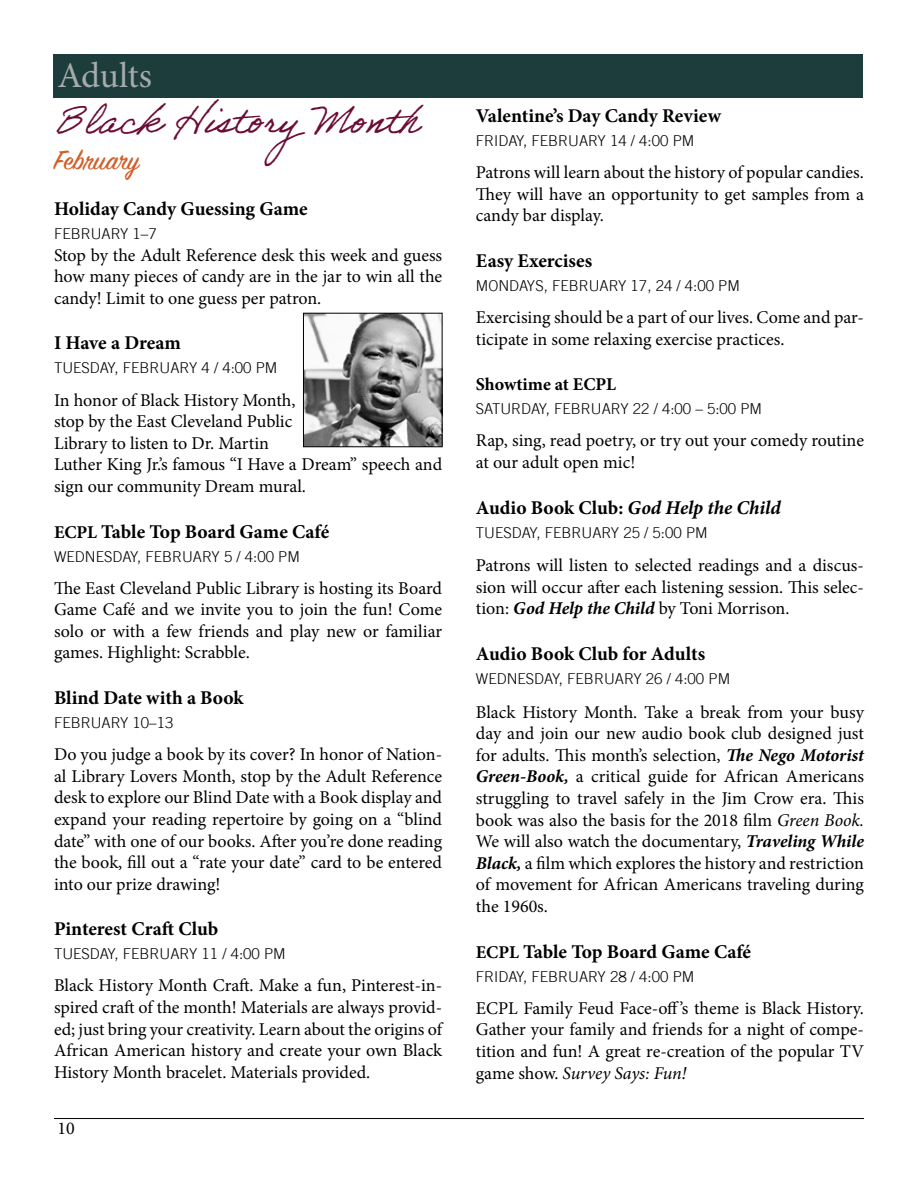
<style>
.page{position:relative;width:918px;height:1188px;background:#fff}
.page>*{position:absolute;margin:0;border:0;box-sizing:border-box;transform-origin:0 0}
.t1{font:39px "Adobe Handwriting Ernie";color:#6b0c36}
.t2{font:36px "Minion Pro";letter-spacing:-.01em;color:#a5abab}
.t3{font:30px "Sign Painter House Script";color:#d15e28}
.t4{font:700 19.5px "Minion Pro";color:#000}
.t5{font:italic 700 19.5px "Minion Pro";letter-spacing:-.005em;color:#000}
.t6{font:18px/21.6px "Minion Pro";letter-spacing:-.005em;color:#000;text-align:justify}
.t7{font:700 18px "Minion Pro";color:#000}
.t8{font:300 15px "Trade Gothic";color:#000}
.s1{font-size:18px}
.s2{font-style:normal}
.s3{font-weight:700;font-style:italic}
.s4{font-style:italic}
</style>
<div class="page">
<div style="left:53px;top:54px;width:810px;height:43px;background:#1d3c3c"></div>
<hr style="left:54px;top:1118px;width:810px;height:1px;background:#000">
<img style="left:305px;top:315px;width:135px;height:130px">
<div style="left:303px;top:313px;width:139px;height:134px;border:1px solid #000"></div>
<h2 class="t2" style="left:57px;top:51px;width:96px">Adults</h2>
<h1 class="t1" style="left:54px;top:97px;width:366px">Black HistoryMonth</h1>
<h3 class="t3" style="left:54px;top:142px;width:87px">February</h3>
<p class="t4" style="left:54px;top:195px;width:255px">Holiday Candy Guessing Game</p>
<p class="t8" style="left:54px;top:225px;width:104px">FEBRUARY 1–7</p>
<p class="t6" style="left:54px;top:244px;width:390px">Stop by the Adult Reference desk this week and guess how many pieces of candy are in the jar to win all the candy! Limit to one guess per patron.</p>
<p class="t4" style="left:54px;top:330px;width:129px">I Have a Dream</p>
<p class="t8" style="left:54px;top:359px;width:225px">TUESDAY, FEBRUARY 4 / 4:00 PM</p>
<p class="t6" style="left:54px;top:389px;width:390px;text-align:left">In honor of Black History Month,<br>stop by the East Cleveland Public<br>Library to listen to Dr. Martin<br>Luther King Jr.’s famous “I Have a Dream” speech and sign our community Dream mural.</p>
<p class="t4" style="left:54px;top:518px;width:277px"><span class="s1">ECPL</span> Table Top Board Game Café</p>
<p class="t8" style="left:54px;top:547px;width:247px">WEDNESDAY, FEBRUARY 5 / 4:00 PM</p>
<p class="t6" style="left:54px;top:577px;width:390px">The East Cleveland Public Library is hosting its Board Game Café and we invite you to join the fun! Come solo or with a few friends and play new or familiar games. Highlight: Scrabble.</p>
<p class="t4" style="left:54px;top:684px;width:191px">Blind Date with a Book</p>
<p class="t8" style="left:54px;top:714px;width:121px">FEBRUARY 10–13</p>
<p class="t6" style="left:54px;top:744px;width:390px">Do you judge a book by its cover? In honor of Nation&shy;al Library Lovers Month, stop by the Adult Reference desk to explore our Blind Date with a Book display and expand your reading repertoire by going on a “blind date” with one of our books. After you’re done reading the book, fill out a “rate your date” card to be entered into our prize drawing!</p>
<p class="t4" style="left:54px;top:915px;width:166px">Pinterest Craft Club</p>
<p class="t8" style="left:54px;top:945px;width:233px">TUESDAY, FEBRUARY 11 / 4:00 PM</p>
<p class="t6" style="left:54px;top:975px;width:390px">Black History Month Craft. Make a fun, Pinterest-in&shy;spired craft of the month! Materials are always provid&shy;ed; just bring your creativity. Learn about the origins of African American history and create your own Black History Month bracelet. Materials provided.</p>
<p class="t6" style="left:57px;top:1117px;width:19px">10</p>
<p class="t4" style="left:476px;top:102px;width:247px">Valentine’s Day Candy Review</p>
<p class="t8" style="left:476px;top:132px;width:220px">FRIDAY, FEBRUARY 14 / 4:00 PM</p>
<p class="t6" style="left:476px;top:162px;width:390px">Patrons will learn about the history of popular candies.<br>They will have an opportunity to get samples from a candy bar display.</p>
<p class="t4" style="left:476px;top:247px;width:118px">Easy Exercises</p>
<p class="t8" style="left:476px;top:277px;width:266px">MONDAYS, FEBRUARY 17, 24 / 4:00 PM</p>
<p class="t6" style="left:476px;top:307px;width:390px">Exercising should be a part of our lives. Come and par&shy;ticipate in some relaxing exercise practices.</p>
<p class="t7" style="left:476px;top:372px;width:142px">Showtime at ECPL</p>
<p class="t8" style="left:476px;top:400px;width:288px">SATURDAY, FEBRUARY 22 / 4:00 – 5:00 PM</p>
<p class="t6" style="left:476px;top:430px;width:390px">Rap, sing, read poetry, or try out your comedy routine at our adult open mic!</p>
<p class="t5" style="left:476px;top:494px;width:307px"><span class="s2">Audio Book Club:</span> God Help the Child</p>
<p class="t8" style="left:476px;top:523px;width:233px">TUESDAY, FEBRUARY 25 / 5:00 PM</p>
<p class="t6" style="left:476px;top:555px;width:390px">Patrons will listen to selected readings and a discus&shy;sion will occur after each listening session. This selec&shy;tion: <span class="s3">God Help the Child</span> by Toni Morrison.</p>
<p class="t4" style="left:476px;top:640px;width:231px">Audio Book Club for Adults</p>
<p class="t8" style="left:476px;top:670px;width:256px">WEDNESDAY, FEBRUARY 26 / 4:00 PM</p>
<p class="t6" style="left:476px;top:701px;width:390px">Black History Month. Take a break from your busy day and join our new audio book club designed just for adults. This month’s selection, <span class="s3">The Nego Motorist Green-Book,</span> a critical guide for African Americans struggling to travel safely in the Jim Crow era. This book was also the basis for the 2018 film <span class="s4">Green Book.<br></span>We will also watch the documentary, <span class="s3">Traveling While Black,</span> a film which explores the history and restriction of movement for African Americans traveling during the 1960s.</p>
<p class="t4" style="left:476px;top:938px;width:277px"><span class="s1">ECPL</span> Table Top Board Game Café</p>
<p class="t8" style="left:476px;top:967px;width:220px">FRIDAY, FEBRUARY 28 / 4:00 PM</p>
<p class="t6" style="left:476px;top:997px;width:390px">ECPL Family Feud Face-off’s theme is Black History.<br>Gather your family and friends for a night of compe&shy;tition and fun! A great re-creation of the popular TV game show. <span class="s4">Survey Says: Fun!</span></p>
</div>
